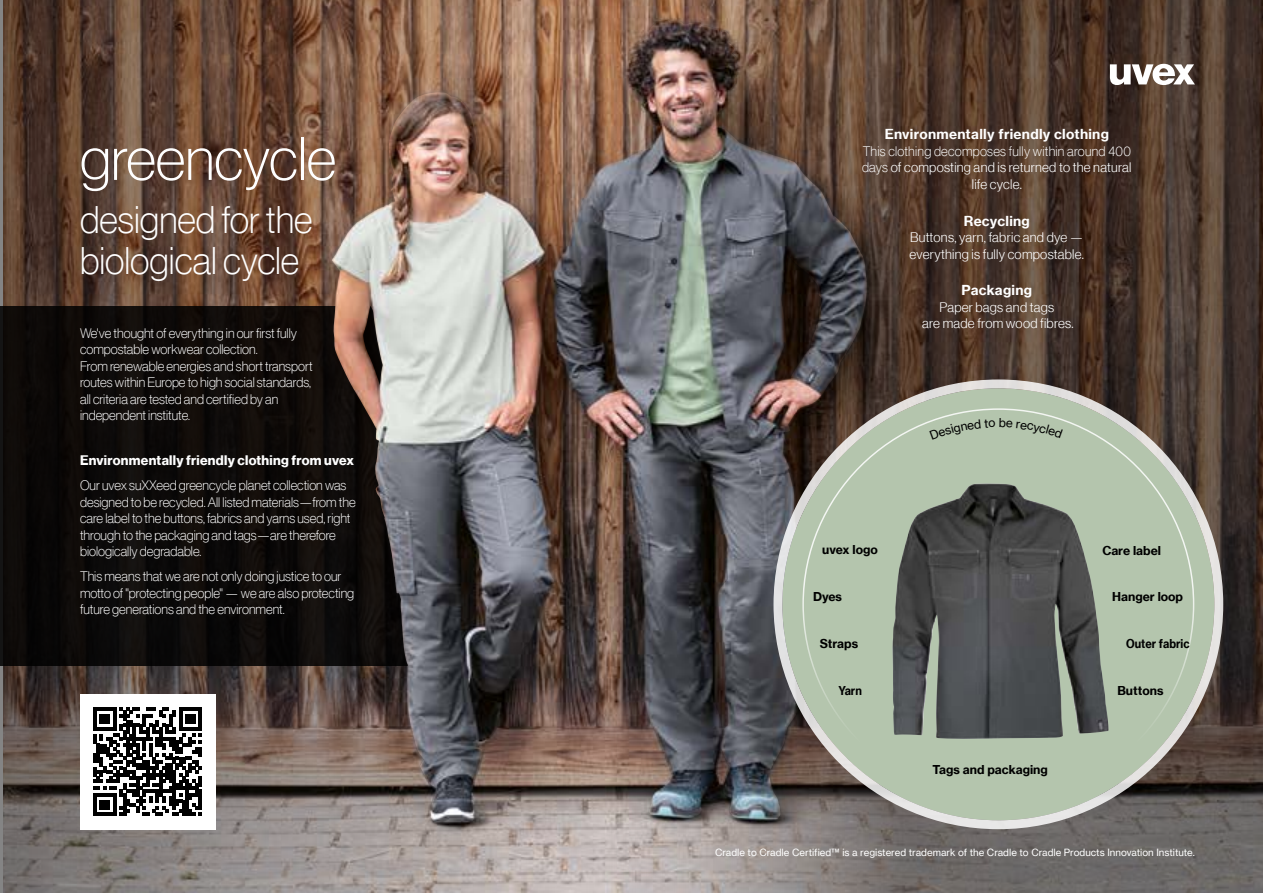
<style>
.page{position:relative;width:1263px;height:893px;background:#fff}
.page>*{position:absolute;margin:0;border:0;box-sizing:border-box;transform-origin:0 0}
.t1{font:60px "N Haas Grotesk DS Pro 35 X Lt";color:#fff}
.t2{font:37.5px/40.5px "N Haas Grotesk DS Pro 35 X Lt";color:#fff}
.t3{font:13.5px/16.5px "N Haas Grotesk DS Pro 35 X Lt";color:#fff}
.t4{font:13.5px/16.5px "N Haas Grotesk DS Pro 45 Lt";letter-spacing:.02em;color:#fff;text-align:center}
.t5{font:13.5px "N Haas Grotesk TX Pro 75 Bd";letter-spacing:.02em;color:#fff}
.t6{font:13.5px "N Haas Grotesk DS Pro 35 X Lt";letter-spacing:.02em;color:#fff}
.t7{font:13.5px "N Haas Grotesk DS Pro 75 Bd";letter-spacing:.02em;color:#fff}
.t8{font:12px "N Haas Grotesk TX Pro 75 Bd";color:#000}
.t9{font:12px "N Haas Grotesk TX Pro 75 Bd";color:#000;scale:.9 1}
.t10{font:9.75px "N Haas Grotesk TX Pro 55 Rg";color:#fff}
.s1{font-family:"N Haas Grotesk DS Pro 35 X Lt"}
</style>
<div class="page">
<img style="left:0;top:0;width:607px;height:893px">
<img style="left:607px;top:0;width:656px;height:893px">
<svg style="left:1110px;top:64px;width:85px;height:21px"></svg>
<svg style="left:0;top:306px;width:414px;height:359px;fill:#0e0b09"></svg>
<img style="left:552px;top:19px;width:113px;height:535px">
<div style="left:782px;top:388px;width:432px;height:432px;background:#b4c5ad;border-radius:50%"></div>
<img style="left:892px;top:484px;width:217px;height:255px">
<div style="left:80px;top:694px;width:135px;height:135px;background:#fff"></div>
<svg style="left:93px;top:707px;width:109px;height:109px"></svg>
<svg style="left:929px;top:418px;width:134px;height:5px"></svg>
<h1 class="t1" style="left:80px;top:125px;width:258px">greencycle</h1>
<h2 class="t2" style="left:80px;top:200px;width:234px">designed for the biological cycle</h2>
<p class="t3" style="left:80px;top:325px;width:234px">We've thought of everything in our first fully compostable workwear collection.<br>From renewable energies and short transport routes within Europe to high social standards, all criteria are tested and certified by an independent institute.</p>
<p class="t7" style="left:80px;top:453px;width:276px">Environmentally friendly clothing from uvex</p>
<p class="t3" style="left:80px;top:477px;width:277px">Our uvex suXXeed greencycle planet collection was designed to be recycled. All listed materials—from the care label to the buttons, fabrics and yarns used, right through to the packaging and tags—are therefore biologically degradable.</p>
<p class="t3" style="left:80px;top:568px;width:276px">This means that we are not only doing justice to our motto of "protecting people" — we are also protecting future generations and the environment.</p>
<p class="t5" style="left:885px;top:126px;width:226px">Environmentally friendly clothing</p>
<p class="t6" style="left:863px;top:144px;width:270px">This clothing decomposes fully within around 400</p>
<p class="t4" style="left:862px;top:159px;width:271px"><span class="s1">days</span> of composting and is returned to the natural life cycle.</p>
<p class="t5" style="left:964px;top:212px;width:68px">Recycling</p>
<p class="t4" style="left:909px;top:229px;width:176px;text-align:left">Buttons, yarn, fabric and dye — everything is fully compostable.</p>
<p class="t5" style="left:961px;top:282px;width:72px">Packaging</p>
<p class="t4" style="left:922px;top:299px;width:153px">Paper bags and tags<br>are made from wood fibres.</p>
<p class="t8" style="left:822px;top:542px;width:57px">uvex logo</p>
<p class="t8" style="left:1102px;top:542px;width:60px">Care label</p>
<p class="t8" style="left:813px;top:589px;width:31px">Dyes</p>
<p class="t8" style="left:1112px;top:589px;width:72px">Hanger loop</p>
<p class="t8" style="left:820px;top:636px;width:40px">Straps</p>
<p class="t9" style="left:838px;top:683px;width:28px">Yarn</p>
<p class="t8" style="left:932px;top:762px;width:117px">Tags and packaging</p>
<p class="t9" style="left:1126px;top:636px;width:72px">Outer fabric</p>
<p class="t8" style="left:1117px;top:683px;width:48px">Buttons</p>
<p class="t10" style="left:715px;top:846px;width:481px">Cradle to Cradle Certified™ is a registered trademark of the Cradle to Cradle Products Innovation Institute.</p>
</div>
